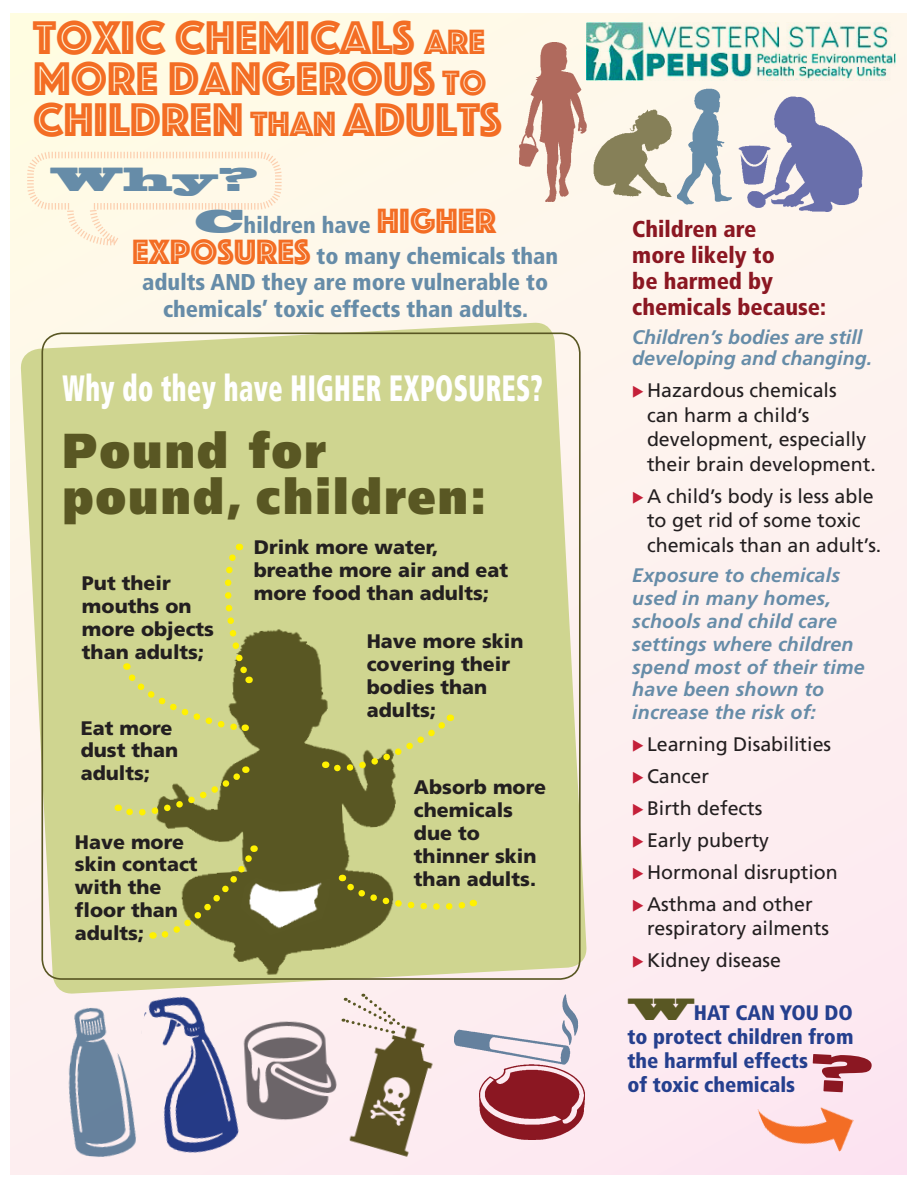
<style>
.page{position:relative;width:918px;height:1188px;background:#fff}
.page>*{position:absolute;margin:0;border:0;box-sizing:border-box;transform-origin:0 0}
.t1{font:49.05px/40.8px "Phosphate Inline";color:#f36d24}
.t2{font:900 49.05px/45.8px "Frutiger";letter-spacing:.05em;color:#595723;scale:.9 1}
.t3{font:900 condensed 36.6px "Frutiger";letter-spacing:.02em;color:#fff;scale:.7 1}
.t4{font:31.2px "Blackoak Std";color:#668ca8}
.t5{font:900 condensed 22.95px/30.9px "Frutiger";color:#668ca8;text-align:center}
.t6{font:900 condensed 22.95px/26.1px "Frutiger";color:#8b1722}
.t7{font:900 condensed 21px/24px "Frutiger";color:#253f8e}
.t8{font:19.65px/24.6px "Frutiger";color:#231f20}
.t9{font:900 19.65px/23px "Frutiger";color:#231f20}
.t10{font:italic 700 19.65px/23px "Frutiger";letter-spacing:.01em;color:#668ca8}
.s1{font-size:36.45px}
.s2{font-family:"Blackoak Std";font-weight:400;font-stretch:normal;font-size:31.2px}
.s3{font-family:"Phosphate Inline";font-weight:400;font-stretch:normal;font-size:36.45px;color:#f36d24}
.s4{font-family:"Blackoak Std";font-weight:400;font-stretch:normal;font-size:28.65px;color:#595723}
</style>
<div class="page">
<div style="left:11px;top:14px;width:895px;height:1161px;background:#fdf2ef"></div>
<svg style="left:20px;top:322px;width:567px;height:672px;fill:#cfd590"></svg>
<img style="left:81px;top:606px;width:392px;height:388px">
<img style="left:597px;top:109px;width:72px;height:88px">
<img style="left:669px;top:88px;width:63px;height:117px">
<img style="left:738px;top:96px;width:125px;height:116px">
<svg style="left:26px;top:151px;width:256px;height:95px"></svg>
<svg style="left:118px;top:765px;width:132px;height:52px"></svg>
<svg style="left:153px;top:845px;width:177px;height:97px"></svg>
<svg style="left:341px;top:875px;width:133px;height:35px"></svg>
<svg style="left:325px;top:713px;width:130px;height:61px"></svg>
<svg style="left:123px;top:544px;width:131px;height:191px"></svg>
<img style="left:587px;top:23px;width:309px;height:58px">
<img style="left:757px;top:1076px;width:105px;height:98px">
<img style="left:479px;top:1089px;width:106px;height:51px">
<img style="left:454px;top:987px;width:133px;height:102px">
<img style="left:68px;top:1008px;width:50px;height:149px">
<img style="left:118px;top:989px;width:149px;height:166px">
<img style="left:232px;top:1009px;width:110px;height:124px">
<img style="left:337px;top:1021px;width:96px;height:136px">
<svg style="left:342px;top:993px;width:62px;height:41px"></svg>
<img style="left:519px;top:29px;width:78px;height:172px">
<div style="left:811px;top:1053px;width:61px;height:41px;background:#fde7f1"></div>
<p class="t1" style="left:33px;top:15px;width:470px">TOXIC CHEMICALS <span class="s1">ARE<br></span>MORE DANGEROUS <span class="s1">TO<br></span>CHILDREN <span class="s1">THAN</span> ADULTS</p>
<p class="t4" style="left:50px;top:159px;width:210px">Why?</p>
<p class="t5" style="left:132px;top:210px;width:428px"><span class="s2">C</span>hildren have <span class="s3">HIGHER<br>EXPOSURES</span> to many chemicals than</p>
<p class="t5" style="left:142px;top:269px;width:407px;line-height:26.1px">adults AND they are more vulnerable to chemicals’ toxic effects than adults.</p>
<p class="t3" style="left:63px;top:365px;width:688px">Why do they have HIGHER EXPOSURES?</p>
<p class="t2" style="left:63px;top:427px;width:473px">Pound for pound, children:</p>
<p class="t9" style="left:82px;top:572px;width:134px">Put their mouths on more objects than adults;</p>
<p class="t9" style="left:81px;top:716px;width:99px">Eat more dust than adults;</p>
<p class="t9" style="left:75px;top:830px;width:124px">Have more skin contact with the floor than adults;</p>
<p class="t9" style="left:254px;top:536px;width:256px">Drink more water, breathe more air and eat more food than adults;</p>
<p class="t9" style="left:367px;top:630px;width:158px">Have more skin covering their bodies than adults;</p>
<p class="t9" style="left:414px;top:776px;width:134px">Absorb more chemicals due to thinner skin than adults.</p>
<p class="t6" style="left:632px;top:216px;width:195px">Children are<br>more likely to<br>be harmed by chemicals because:</p>
<p class="t10" style="left:632px;top:326px;width:241px;line-height:21.3px">Children’s bodies are still developing and changing.</p>
<p class="t8" style="left:647px;top:378px;width:230px">Hazardous chemicals<br>can harm a child’s development, especially their brain development.</p>
<p class="t8" style="left:647px;top:483px;width:236px">A child’s body is less able to get rid of some toxic chemicals than an adult’s.</p>
<p class="t10" style="left:632px;top:563px;width:234px">Exposure to chemicals used in many homes, schools and child care settings where children spend most of their time have been shown to increase the risk of:</p>
<p class="t8" style="left:647px;top:732px;width:186px">Learning Disabilities</p>
<p class="t8" style="left:647px;top:764px;width:64px">Cancer</p>
<p class="t8" style="left:647px;top:796px;width:117px">Birth defects</p>
<p class="t8" style="left:647px;top:828px;width:124px">Early puberty</p>
<p class="t8" style="left:647px;top:859px;width:192px">Hormonal disruption</p>
<p class="t8" style="left:647px;top:891px;width:184px">Asthma and other respiratory ailments</p>
<p class="t8" style="left:647px;top:948px;width:136px">Kidney disease</p>
<p class="t7" style="left:627px;top:1001px;width:228px"><span class="s4">W</span>HAT CAN YOU DO to protect children from the harmful effects<br>of toxic chemicals</p>
</div>
